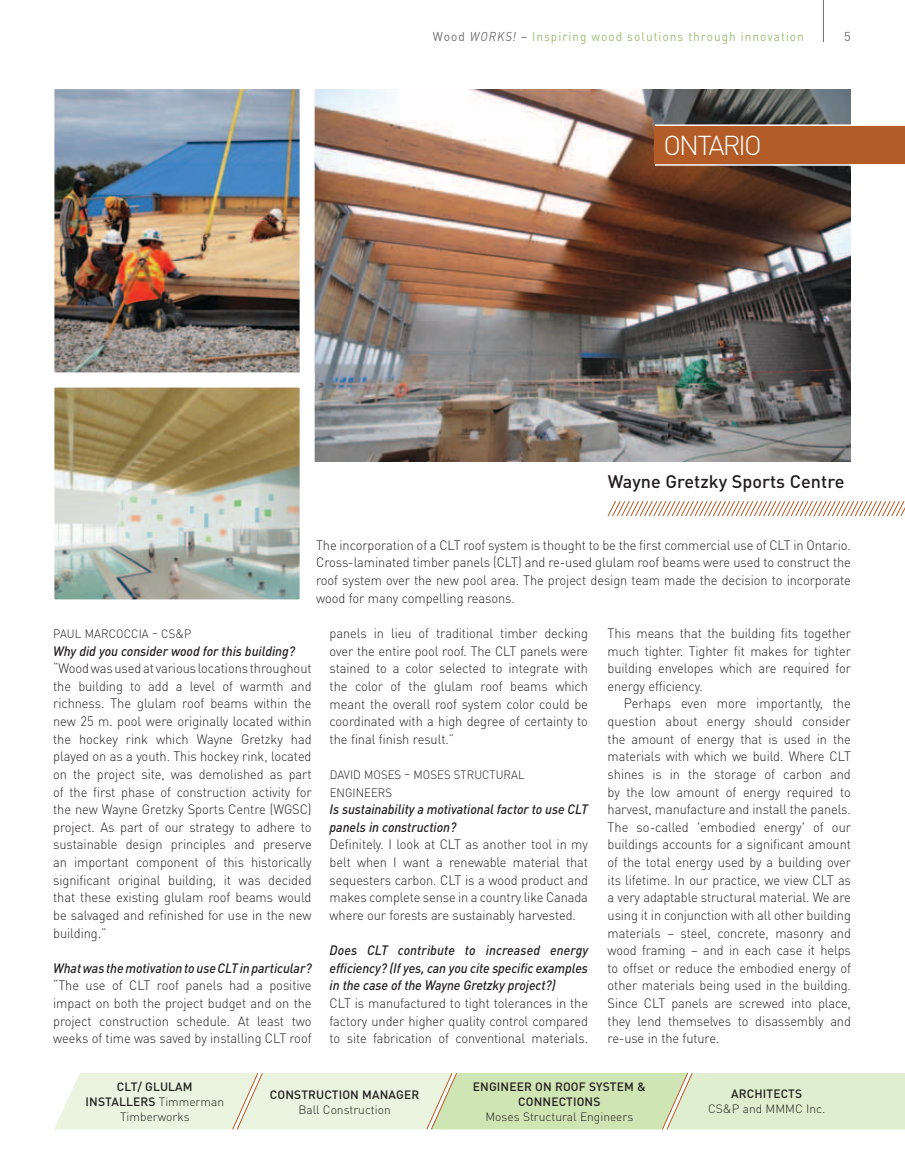
<style>
.page{position:relative;width:905px;height:1161px;background:#fff}
.page>*{position:absolute;margin:0;border:0;box-sizing:border-box;transform-origin:0 0}
.t1{font:300 27px "DIN Pro";color:#fff}
.t2{font:500 18px "DIN Pro";color:#231f20}
.t3{font:300 13.5px/17.7px "DIN Pro";letter-spacing:-.01em;color:#231f20;text-align:justify;scale:.95 1}
.t4{font:italic 500 13.5px/17.7px "DIN Pro";letter-spacing:-.005em;color:#231f20;scale:.95 1}
.t5{font:12.75px "DIN Pro";letter-spacing:.085em;color:#9cbe73;scale:.93 1}
.t6{font:12.75px "DIN Pro";color:#6f6f70}
.t7{font:500 12px/15px "DIN Pro";letter-spacing:.01em;color:#231f20}
.t8{font:300 12px/15px "DIN Pro";letter-spacing:.005em;color:#231f20}
.t9{font:300 12px/17.7px "DIN Pro";letter-spacing:.005em;color:#231f20;scale:.95 1}
.s1{color:#6f6f70}
.s2{font-style:italic;color:#6f6f70}
.s3{font-weight:500}
</style>
<div class="page">
<hr style="left:823px;top:0;width:1px;height:42px;background:#6f6f70">
<img style="left:314px;top:89px;width:536px;height:372px">
<img style="left:55px;top:90px;width:243px;height:282px">
<img style="left:55px;top:389px;width:243px;height:209px">
<div style="left:39px;top:373px;width:275px;height:241px;border:15px solid #fff"></div>
<svg style="left:607px;top:501px;width:298px;height:15px"></svg>
<svg style="left:54px;top:1073px;width:850px;height:57px;background:#e0edcf"></svg>
<div style="left:654px;top:125px;width:250px;height:39px;background:#b35c27"></div>
<hr style="left:654px;top:124px;width:250px;height:2px;background:#fff">
<hr style="left:654px;top:164px;width:250px;height:2px;background:#fff">
<p class="t5" style="left:432px;top:27px;width:400px"><span class="s1">Wood</span> <span class="s2">WORKS!</span> <span class="s1">–</span> Inspiring wood solutions through innovation</p>
<p class="t6" style="left:844px;top:28px;width:8px">5</p>
<h1 class="t1" style="left:663px;top:127px;width:100px">ONTARI O</h1>
<h2 class="t2" style="left:608px;top:469px;width:238px">WAYNE GRETZKY SPORTS CENTRE</h2>
<p class="t3" style="left:316px;top:536px;width:564px">The incorporation of a CLT roof system is thought to be the first commercial use of CLT in Ontario.<br>Cross-laminated timber panels (CLT) and re-used glulam roof beams were used to construct the roof system over the new pool area. The project design team made the decision to incorporate wood for many compelling reasons.</p>
<p class="t9" style="left:53px;top:624px;width:67px">Paul Marcocc</p>
<p class="t9" style="left:139px;top:624px;width:57px">ia – CS&amp;P</p>
<p class="t4" style="left:53px;top:641px;width:256px">Why did you consider wood for this building?</p>
<p class="t3" style="left:53px;top:659px;width:273px">“Wood was used at various locations throughout the building to add a level of warmth and richness. The glulam roof beams within the new 25 m. pool were originally located within the hockey rink which Wayne Gretzky had played on as a youth. This hockey rink, located on the project site, was demolished as part of the first phase of construction activity for the new Wayne G retzky Sports Centre (WGSC) project. As part of our strategy to adhere to sustainable design principles and preserve an important component of this historically significant original building, it was decided that these existing glulam roof beams would be salvaged and refinished for use in the new building.”</p>
<p class="t4" style="left:53px;top:959px;width:273px">What was the motivation to use CLT in particular?</p>
<p class="t3" style="left:53px;top:976px;width:273px">“The use of CLT roof panels had a positive impact on both the project budget and on the project construction schedule. At least two weeks of time was saved by installing CLT roof</p>
<p class="t3" style="left:329px;top:624px;width:273px">panels in lieu of traditional timber decking over the entire pool roof. The CLT panels were stained to a color selected to integrate with the color of the glulam roof beams which meant the overall roof system color could be coordinated with a high degree of certainty to the final finish result.”</p>
<p class="t9" style="left:330px;top:765px;width:199px">David Moses – Moses Structural<br>Engineers</p>
<p class="t4" style="left:329px;top:800px;width:273px">Is sustainability a motivational factor to use CLT panels in construction?</p>
<p class="t3" style="left:329px;top:835px;width:273px">Definitely. I look at CLT as another tool in my belt when I want a renewable material that sequesters carbon. CLT is a wood product and makes complete sense in a country like Canada where our forests are sustainably harvested.</p>
<p class="t4" style="left:329px;top:941px;width:274px;text-align:justify">Does CLT contribute to increased energy efficiency? (If yes, can you cite specific examples in the case of the Wayne Gretzky project?)</p>
<p class="t3" style="left:329px;top:994px;width:273px">CLT is manufactured to tight tolerances in the factory under higher quality control compared to site fabrication of conventional materials.</p>
<p class="t3" style="left:607px;top:624px;width:257px">This means that the building fits together much tighter. Tighter fit makes for tighter building envelopes which are required for energy efficiency.</p>
<p class="t3" style="left:607px;top:694px;width:258px;text-indent:16px">Perhaps even more importantly, the question about energy should consider the amount of energy that is used in the materials with which we build. Where CLT shines is in the storage of carbon and by the low amount of energy required to harvest, manufacture and install the panels.<br>The so-called 'embodied energy' of our buildings accounts for a significant amount of the total energy used by a building over its lifetime. I n our practice, we view CLT as a very adaptable structural material. We are using it in conjunction with all other building materials – steel, concrete, masonry and wood framing – and in each case it helps to offset or reduce the embodied energy of other materials being used in the building.<br>Since CLT panels are screwed into place, they lend themselves to disassembly and re-use in the future.</p>
<p class="t7" style="left:86px;top:1079px;width:69px;text-indent:31px">CLT/ GLULAM<br>INS TALLE</p>
<p class="t8" style="left:120px;top:1094px;width:106px;text-indent:20px"><span class="s3">RS</span> Timmerman<br>Timberworks</p>
<p class="t7" style="left:270px;top:1087px;width:112px">CONSTRUCTION MANA</p>
<p class="t7" style="left:396px;top:1087px;width:25px">GER</p>
<p class="t8" style="left:298px;top:1102px;width:94px">Ball Construction</p>
<p class="t7" style="left:473px;top:1079px;width:36px">ENGINEE</p>
<p class="t7" style="left:518px;top:1079px;width:129px;text-indent:6px">R ON ROOF SYSTEM &amp;<br>CONNEC</p>
<p class="t7" style="left:566px;top:1094px;width:27px">TIONS</p>
<p class="t8" style="left:485px;top:1109px;width:149px">Moses Structural Engineers</p>
<p class="t7" style="left:731px;top:1086px;width:72px">ARCHITECTS</p>
<p class="t8" style="left:708px;top:1101px;width:119px">CS&amp;P and MMMC Inc.</p>
</div>
